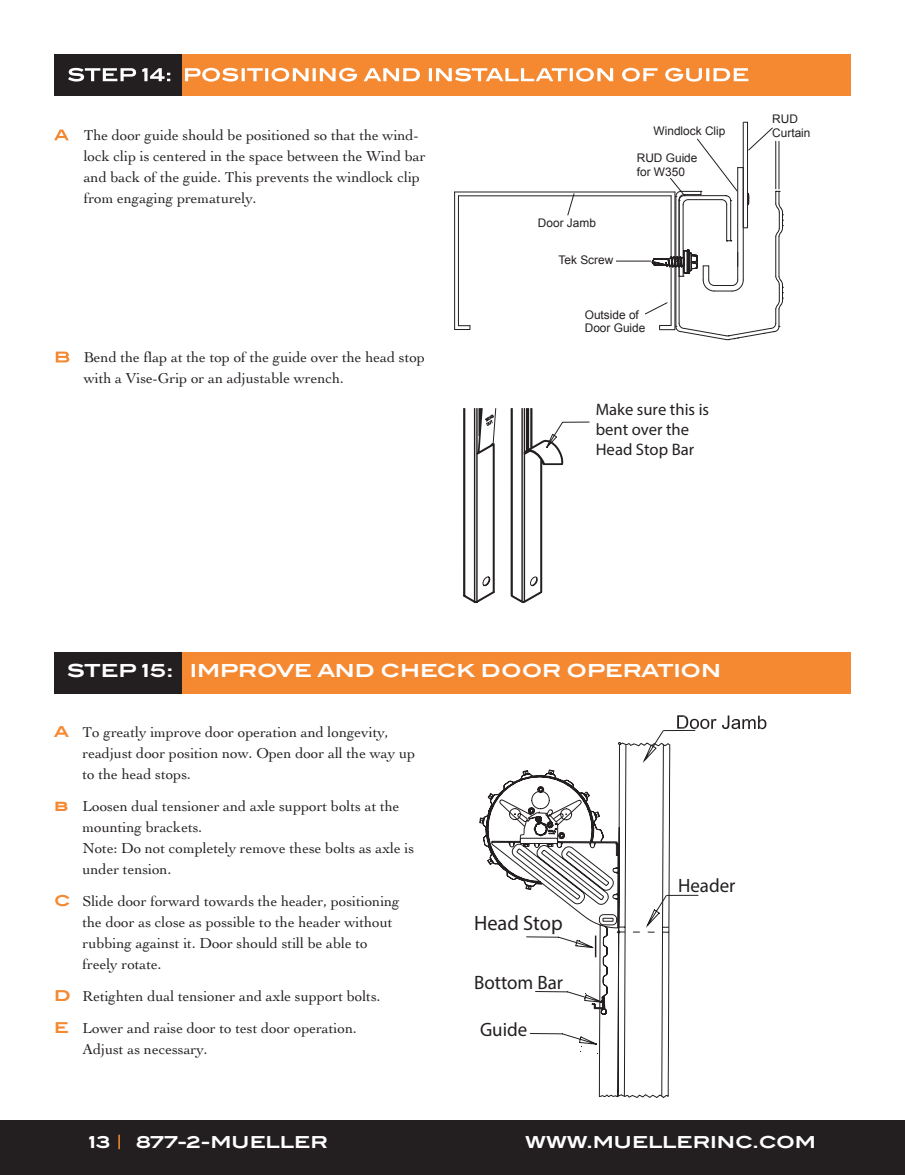
<style>
.page{position:relative;width:905px;height:1175px;background:#fff}
.page>*{position:absolute;margin:0;border:0;box-sizing:border-box;transform-origin:0 0}
.t1{font:20.85px "Myriad Pro";color:#231f20}
.t2{font:19.35px "Myriad Pro";color:#231f20}
.t3{font:700 18px "Blair ITC";color:#fff}
.t4{font:16.65px/20px "Myriad Pro";color:#231f20}
.t5{font:700 16.5px "Blair ITC";color:#fff}
.t6{font:15px/21px "Cochin";color:#231f20}
.t7{font:11.85px/13.5px "Arial";color:#231f20}
.s1{font-family:"Blair ITC";font-weight:700;color:#f58932}
</style>
<div class="page">
<div style="left:0;top:1120px;width:904px;height:54px;background:#231f20"></div>
<svg style="left:118px;top:1134px;width:2px;height:15px"></svg>
<div style="left:54px;top:652px;width:796px;height:41px;background:#f58932"></div>
<div style="left:54px;top:652px;width:127px;height:41px;background:#231f20"></div>
<svg style="left:722px;top:715px;width:44px;height:14px"></svg>
<svg style="left:529px;top:1015px;width:140px;height:81px"></svg>
<svg style="left:530px;top:1033px;width:68px;height:21px"></svg>
<svg style="left:479px;top:715px;width:237px;height:300px"></svg>
<div style="left:54px;top:54px;width:796px;height:41px;background:#f58932"></div>
<div style="left:54px;top:54px;width:127px;height:41px;background:#231f20"></div>
<svg style="left:566px;top:192px;width:9px;height:24px"></svg>
<hr style="left:616px;top:261px;width:35px;height:1px;background:#231f20">
<hr style="left:458px;top:195px;width:213px;height:1px;background:#231f20">
<hr style="left:454px;top:191px;width:221px;height:1px;background:#231f20">
<hr style="left:458px;top:196px;width:1px;height:130px;background:#231f20">
<hr style="left:454px;top:192px;width:1px;height:137px;background:#231f20">
<svg style="left:454px;top:325px;width:17px;height:5px"></svg>
<hr style="left:742px;top:122px;width:1px;height:106px;background:#231f20">
<div style="left:743px;top:122px;width:5px;height:106px;border:1px solid #231f20"></div>
<svg style="left:644px;top:127px;width:139px;height:213px"></svg>
<svg style="left:463px;top:408px;width:33px;height:195px"></svg>
<svg style="left:510px;top:408px;width:80px;height:195px"></svg>
<svg style="left:68px;top:68px;width:680px;height:14px"></svg>
<svg style="left:56px;top:351px;width:13px;height:11px"></svg>
<svg style="left:54px;top:129px;width:15px;height:11px"></svg>
<p class="t6" style="left:84px;top:125px;width:343px">The door guide should be positioned so that the wind&shy;lock clip is centered in the space between the Wind bar and back of the guide. This prevents the windlock clip from engaging prematurely.</p>
<p class="t6" style="left:84px;top:347px;width:343px">Bend the flap at the top of the guide over the head stop with a Vise-Grip or an adjustable wrench.</p>
<p class="t7" style="left:772px;top:113px;width:27px">RUD</p>
<p class="t7" style="left:538px;top:216px;width:60px">Door Jamb</p>
<p class="t7" style="left:558px;top:253px;width:56px">Tek Screw</p>
<p class="t7" style="left:653px;top:124px;width:73px">Windlock Clip</p>
<p class="t7" style="left:772px;top:126px;width:40px">Curtain</p>
<p class="t7" style="left:636px;top:151px;width:62px">RUD Guide for W350</p>
<p class="t7" style="left:584px;top:308px;width:62px">Outside of<br>Door Guide</p>
<p class="t4" style="left:595px;top:399px;width:115px">Make sure this is bent over the<br>Head Stop Bar</p>
<p class="t3" style="left:67px;top:659px;width:655px">STEP 15: IMPROVE AND CHECK DOOR OPERATION</p>
<p class="t6" style="left:82px;top:722px;width:334px;text-indent:-28px"><span class="s1">A</span> To greatly improve door operation and longevity, readjust door position now. Open door all the way up to the head stops.</p>
<p class="t6" style="left:82px;top:796px;width:333px;text-indent:-28px"><span class="s1">b</span> Loosen dual tensioner and axle support bolts at the mounting brackets.<br>Note: Do not completely remove these bolts as axle is under tension.</p>
<p class="t6" style="left:82px;top:890px;width:319px;text-indent:-28px"><span class="s1">C</span> Slide door forward towards the header, positioning the door as close as possible to the header without rubbing against it. Door should still be able to freely rotate.</p>
<p class="t6" style="left:54px;top:980px;width:328px;line-height:31.8px"><span class="s1">D</span> Retighten dual tensioner and axle support bolts.<br><span class="s1">E</span> Lower and raise door to test door operation.</p>
<p class="t6" style="left:82px;top:1038px;width:127px">Adjust as necessary.</p>
<h1 class="t1" style="left:474px;top:910px;width:90px">Head Stop</h1>
<p class="t2" style="left:474px;top:970px;width:90px">Bottom Bar</p>
<p class="t2" style="left:480px;top:1018px;width:49px">Guide</p>
<p class="t2" style="left:678px;top:873px;width:59px">Header</p>
<p class="t5" style="left:89px;top:1131px;width:24px">13</p>
<p class="t5" style="left:136px;top:1131px;width:193px">877-2-MUELLER</p>
<p class="t5" style="left:525px;top:1131px;width:292px">WWW.MUELLERINC.COM</p>
</div>
